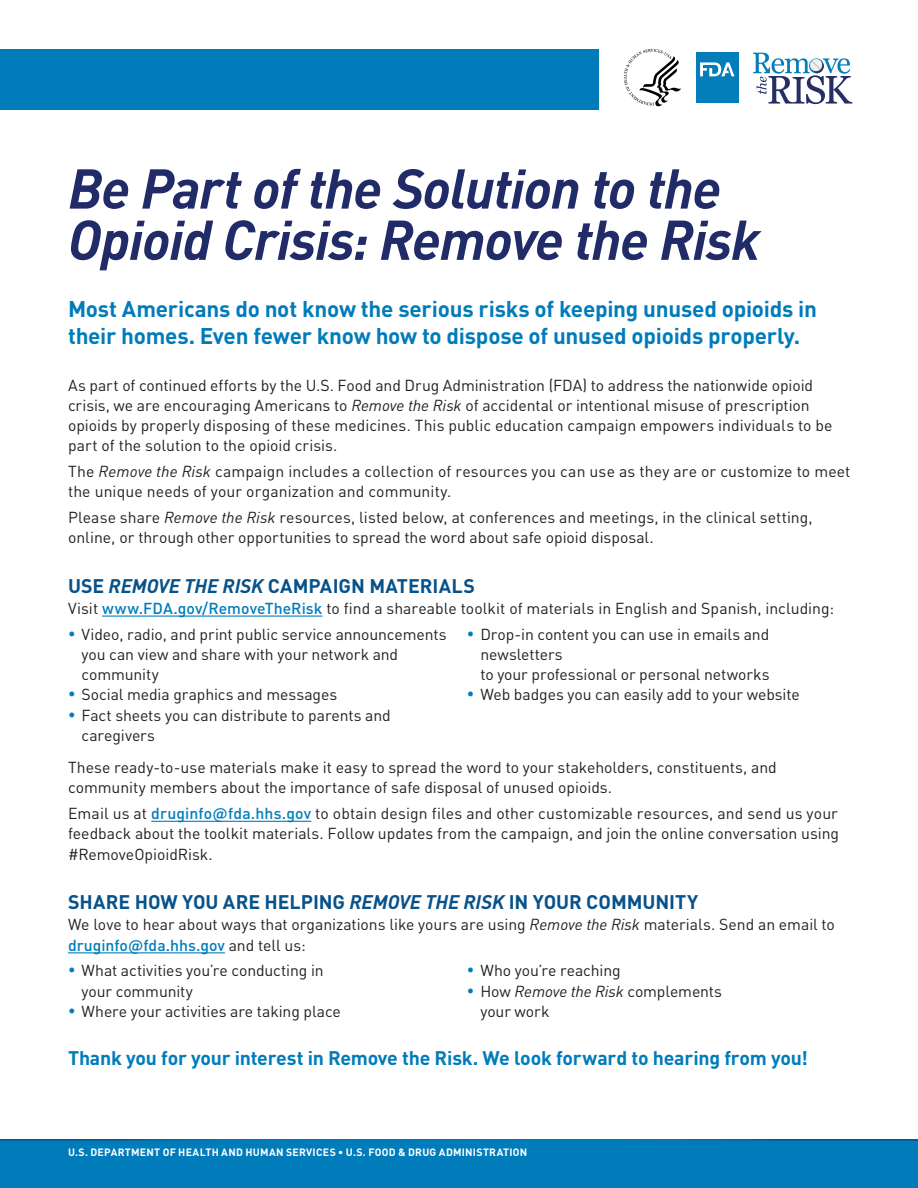
<style>
.page{position:relative;width:918px;height:1188px;background:#fff}
.page>*{position:absolute;margin:0;border:0;box-sizing:border-box;transform-origin:0 0}
.t1{font:italic 700 55.2px/51.3px "DIN Pro";letter-spacing:-.02em;color:#202b68}
.t2{font:700 22.5px/27px "DIN Pro";letter-spacing:-.01em;color:#007cbb}
.t3{font:700 19.5px "DIN Pro";color:#07528a}
.t4{font:700 19.5px "DIN Pro";letter-spacing:-.01em;color:#007cbb}
.t5{font:15.75px/20.2px "DIN Pro";color:#231f20}
.t6{font:700 10.5px "DIN Pro";letter-spacing:.025em;color:#fff}
.s1{font-family:"DINOT";font-style:italic}
.s2{font-style:italic}
.s3{font-weight:500;color:#007cbb}
</style>
<div class="page">
<div style="left:0;top:1139px;width:918px;height:49px;background:#007cbb"></div>
<div style="left:0;top:49px;width:599px;height:61px;background:#007cbb"></div>
<svg style="left:624px;top:49px;width:57px;height:57px"></svg>
<div style="left:696px;top:53px;width:42px;height:50px;background:#047dbb"></div>
<svg style="left:700px;top:62px;width:35px;height:14px"></svg>
<svg style="left:753px;top:53px;width:99px;height:51px"></svg>
<hr style="left:102px;top:616px;width:220px;height:1px;background:#007cbb">
<hr style="left:151px;top:821px;width:160px;height:1px;background:#007cbb">
<hr style="left:68px;top:952px;width:157px;height:1px;background:#007cbb">
<h1 class="t1" style="left:68px;top:157px;width:694px">Be Part of the Solution to the<br>Opioid Crisis: Remove the Risk</h1>
<h2 class="t2" style="left:68px;top:293px;width:750px">Most Americans do not know the serious risks of keeping unused opioids in their homes. Even fewer know how to dispose of unused opioids properly.</h2>
<p class="t5" style="left:68px;top:373px;width:766px">As part of continued efforts by the U.S. Food and Drug Administration (FDA) to address the nationwide opioid crisis, we are encouraging Americans to <span class="s1">Remove the Risk</span> of accidental or intentional misuse of prescription opioids by properly disposing of these medicines. This public education campaign empowers individuals to be part of the solution to the opioid crisis.</p>
<p class="t5" style="left:68px;top:460px;width:784px">The <span class="s1">Remove the Risk</span> campaign includes a collection of resources you can use as they are or customize to meet the unique needs of your organization and community.</p>
<p class="t5" style="left:68px;top:506px;width:746px">Please share <span class="s1">Remove the Risk</span> resources, listed below, at conferences and meetings, in the clinical setting, online, or through other opportunities to spread the word about safe opioid disposal.</p>
<h2 class="t3" style="left:68px;top:569px;width:408px">USE <span class="s2">REMOVE THE RISK</span> CAMPAIGN MATERIALS</h2>
<p class="t5" style="left:68px;top:597px;width:768px">Visit <span class="s3">www.FDA.gov/RemoveTheRisk</span> to find a shareable toolkit of materials in English and Spanish, including:</p>
<p class="t5" style="left:82px;top:622px;width:366px">Video, radio, and print public service announcements you can view and share with your network and community</p>
<p class="t5" style="left:82px;top:683px;width:257px">Social media graphics and messages</p>
<p class="t5" style="left:82px;top:703px;width:311px">Fact sheets you can distribute to parents and caregivers</p>
<p class="t5" style="left:480px;top:622px;width:291px">Drop-in content you can use in emails and newsletters<br>to your professional or personal networks</p>
<p class="t5" style="left:480px;top:683px;width:321px">Web badges you can easily add to your website</p>
<p class="t5" style="left:68px;top:756px;width:710px">These ready-to-use materials make it easy to spread the word to your stakeholders, constituents, and community members about the importance of safe disposal of unused opioids.</p>
<p class="t5" style="left:68px;top:802px;width:773px;text-align:justify">Email us at <span class="s3">druginfo@fda.hhs.gov</span> to obtain design files and other customizable resources, and send us your feedback about the toolkit materials. Follow updates from the campaign, and join the online conversation using #RemoveOpioidRisk.</p>
<h2 class="t3" style="left:68px;top:886px;width:632px">SHARE HOW YOU ARE HELPING <span class="s2">REMOVE THE RISK</span> IN YOUR COMMUNITY</h2>
<p class="t5" style="left:68px;top:913px;width:768px">We love to hear about ways that organizations like yours are using <span class="s1">Remove the Risk</span> materials. Send an email to <span class="s3">druginfo@fda.hhs.gov</span> and tell us:</p>
<p class="t5" style="left:82px;top:959px;width:244px">What activities you’re conducting in your community</p>
<p class="t5" style="left:82px;top:1000px;width:261px">Where your activities are taking place</p>
<p class="t5" style="left:480px;top:959px;width:142px">Who you’re reaching</p>
<p class="t5" style="left:480px;top:979px;width:243px">How <span class="s1">Remove the Risk</span> complements your work</p>
<h2 class="t4" style="left:68px;top:1042px;width:741px">Thank you for your interest in Remove the Risk. We look forward to hearing from you!</h2>
<p class="t6" style="left:68px;top:1143px;width:461px">U.S. DEPARTMENT OF HEALTH AND HUMAN SERVICES • U.S. FOOD &amp; DRUG ADMINISTRATION</p>
</div>
